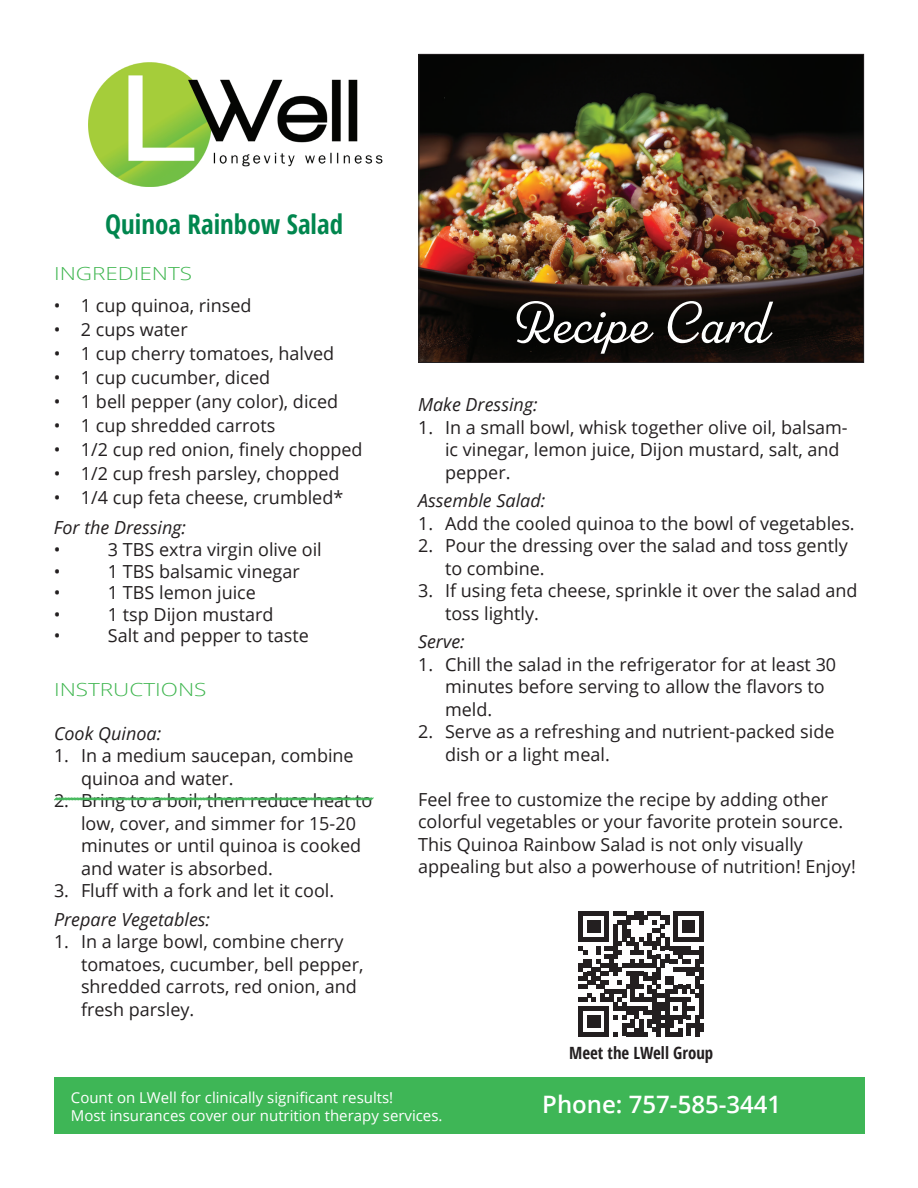
<style>
.page{position:relative;width:918px;height:1188px;background:#fff}
.page>*{position:absolute;margin:0;border:0;box-sizing:border-box;transform-origin:0 0}
.t1{font:300 58.5px "Parkside";color:#fff}
.t2{font:700 condensed 27px "Open Sans";color:#00864e}
.t3{font:600 24px "Open Sans";color:#fff}
.t4{font:18px/22.5px "Open Sans";color:#231f20}
.t5{font:italic 18px "Open Sans";color:#231f20}
.t6{font:300 18px "Open Sans";color:#40b650;scale:1.25 1}
.t7{font:700 condensed 16.8px "Open Sans";color:#231f20}
.t8{font:15px/18px "Open Sans";color:#fff}
</style>
<div class="page">
<div style="left:54px;top:1078px;width:811px;height:56px;background:#3eb656"></div>
<img style="left:89px;top:63px;width:294px;height:123px">
<img style="left:420px;top:56px;width:442px;height:305px">
<div style="left:418px;top:54px;width:446px;height:309px;border:1px solid #231f20"></div>
<svg style="left:54px;top:797px;width:320px;height:4px"></svg>
<svg style="left:579px;top:911px;width:120px;height:125px"></svg>
<hr style="left:695px;top:1015px;width:4px;height:21px;background:#231f20">
<div style="left:699px;top:911px;width:5px;height:9px;background:#231f20"></div>
<div style="left:699px;top:920px;width:5px;height:9px;background:#231f20"></div>
<div style="left:699px;top:929px;width:5px;height:13px;background:#231f20"></div>
<div style="left:699px;top:946px;width:5px;height:17px;background:#231f20"></div>
<div style="left:699px;top:968px;width:5px;height:12px;background:#231f20"></div>
<div style="left:699px;top:985px;width:5px;height:34px;background:#231f20"></div>
<div style="left:699px;top:1024px;width:5px;height:8px;background:#231f20"></div>
<h2 class="t2" style="left:105px;top:205px;width:240px">Quinoa Rainbow Salad</h2>
<p class="t6" style="left:54px;top:261px;width:112px">INGREDIENTS</p>
<p class="t4" style="left:54px;top:294px;width:199px">• 1 cup quinoa, rinsed</p>
<p class="t4" style="left:54px;top:318px;width:135px">• 2 cups water</p>
<p class="t4" style="left:54px;top:342px;width:282px">• 1 cup cherry tomatoes, halved</p>
<p class="t4" style="left:54px;top:366px;width:218px">• 1 cup cucumber, diced</p>
<p class="t4" style="left:54px;top:390px;width:286px">• 1 bell pepper (any color), diced</p>
<p class="t4" style="left:54px;top:414px;width:223px">• 1 cup shredded carrots</p>
<p class="t4" style="left:54px;top:438px;width:310px">• 1/2 cup red onion, finely chopped</p>
<p class="t4" style="left:54px;top:462px;width:287px">• 1/2 cup fresh parsley, chopped</p>
<p class="t4" style="left:54px;top:486px;width:291px">• 1/4 cup feta cheese, crumbled*</p>
<p class="t5" style="left:54px;top:516px;width:134px">For the Dressing:</p>
<p class="t4" style="left:54px;top:538px;width:8px">•</p>
<p class="t4" style="left:108px;top:538px;width:215px">3 TBS extra virgin olive oil</p>
<p class="t4" style="left:54px;top:559px;width:8px">•</p>
<p class="t4" style="left:108px;top:559px;width:193px">1 TBS balsamic vinegar</p>
<p class="t4" style="left:54px;top:581px;width:8px">•</p>
<p class="t4" style="left:108px;top:581px;width:149px">1 TBS lemon juice</p>
<p class="t4" style="left:54px;top:603px;width:8px">•</p>
<p class="t4" style="left:108px;top:603px;width:167px">1 tsp Dijon mustard</p>
<p class="t4" style="left:54px;top:624px;width:8px">•</p>
<p class="t4" style="left:108px;top:624px;width:202px">Salt and pepper to taste</p>
<p class="t6" style="left:54px;top:678px;width:124px">INSTRUCTIONS</p>
<p class="t5" style="left:54px;top:721px;width:109px">Cook Quinoa:</p>
<p class="t4" style="left:81px;top:744px;width:274px;text-indent:-27px">1. In a medium saucepan, combine quinoa and water.</p>
<p class="t4" style="left:81px;top:789px;width:293px;text-indent:-27px">2. Bring to a boil, then reduce heat to low, cover, and simmer for 15-20 minutes or until quinoa is cooked and water is absorbed.</p>
<p class="t4" style="left:54px;top:879px;width:282px">3. Fluff with a fork and let it cool.</p>
<p class="t5" style="left:54px;top:907px;width:158px">Prepare Vegetables:</p>
<p class="t4" style="left:81px;top:930px;width:284px;text-indent:-27px">1. In a large bowl, combine cherry tomatoes, cucumber, bell pepper, shredded carrots, red onion, and fresh parsley.</p>
<h1 class="t1" style="left:509px;top:289px;width:260px">Recipe Card</h1>
<p class="t5" style="left:418px;top:392px;width:121px">Make Dressing:</p>
<p class="t4" style="left:445px;top:415px;width:404px;text-indent:-27px">1. In a small bowl, whisk together olive oil, balsam&shy;ic vinegar, lemon juice, Dijon mustard, salt, and pepper.</p>
<p class="t5" style="left:418px;top:488px;width:129px">Assemble Salad:</p>
<p class="t4" style="left:418px;top:511px;width:438px">1. Add the cooled quinoa to the bowl of vegetables.</p>
<p class="t4" style="left:445px;top:534px;width:404px;text-indent:-27px">2. Pour the dressing over the salad and toss gently to combine.</p>
<p class="t4" style="left:445px;top:579px;width:414px;text-indent:-27px">3. If using feta cheese, sprinkle it over the salad and toss lightly.</p>
<p class="t5" style="left:418px;top:629px;width:48px">Serve:</p>
<p class="t4" style="left:445px;top:652px;width:393px;text-indent:-27px">1. Chill the salad in the refrigerator for at least 30 minutes before serving to allow the flavors to meld.</p>
<p class="t4" style="left:445px;top:720px;width:391px;text-indent:-27px">2. Serve as a refreshing and nutrient-packed side dish or a light meal.</p>
<p class="t4" style="left:418px;top:787px;width:439px">Feel free to customize the recipe by adding other colorful vegetables or your favorite protein source.<br>This Quinoa Rainbow Salad is not only visually appealing but also a powerhouse of nutrition! Enjoy!</p>
<p class="t7" style="left:569px;top:1041px;width:146px">Meet the LWell Group</p>
<p class="t8" style="left:71px;top:1088px;width:373px">Count on LWell for clinically significant results!<br>Most insurances cover our nutrition therapy services.</p>
<h3 class="t3" style="left:542px;top:1088px;width:241px">Phone: 757-585-3441</h3>
</div>
